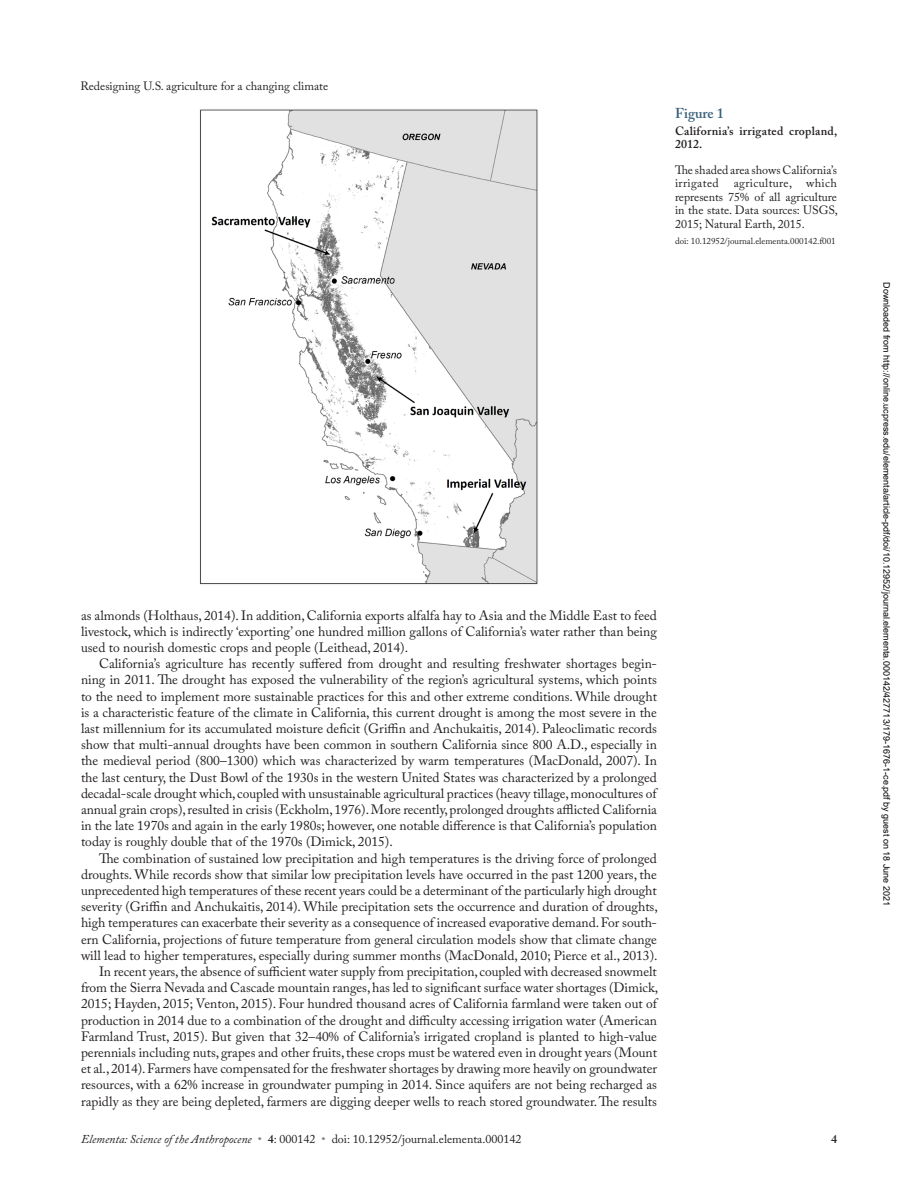
<style>
.page{position:relative;width:918px;height:1188px;background:#fff}
.page>*{position:absolute;margin:0;border:0;box-sizing:border-box;transform-origin:0 0}
.fig_num{font:600 14.25px "Adobe Caslon Pro";color:#38607a}
.text{font:13.5px/16.2px "Adobe Caslon Pro";color:#231f20;text-align:justify}
.text_f{font:13.5px/16.2px "Adobe Caslon Pro";color:#231f20;text-align:justify}
.fig_cap{font:12px/13.5px "Adobe Caslon Pro";color:#231f20;text-align:justify}
.Running_Foot{font:12px "Adobe Caslon Pro";color:#231f20}
.fig_ttl{font:600 12px/13.5px "Adobe Caslon Pro";letter-spacing:.02em;color:#231f20}
.t1{font:9px "Arial";color:#000}
.fig_doi{font:9px "Adobe Caslon Pro";color:#231f20}
.s1{font-style:italic}
.s2{color:#808285}
.s3{font-weight:600}
</style>
<div class="page">
<img style="left:200px;top:109px;width:338px;height:476px">
<p class="fig_cap" style="left:81px;top:79px;width:249px">Redesigning U.S. agriculture for a changing climate</p>
<p class="fig_num" style="left:675px;top:105px;width:50px">Figure 1</p>
<p class="fig_ttl" style="left:675px;top:124px;width:164px">California’s irrigated cropland,<br>2012.</p>
<p class="fig_cap" style="left:675px;top:163px;width:164px">The shaded area shows California’s irrigated agriculture, which represents 75% of all agriculture in the state. Data sources: USGS, 2015; Natural Earth, 2015.</p>
<p class="fig_doi" style="left:675px;top:236px;width:162px">doi: 10.12952/journal.elementa.000142.f001</p>
<p class="text_f" style="left:81px;top:607px;width:578px">as almonds (Holthaus, 2014). In addition, California exports alfalfa hay to Asia and the Middle East to feed livestock, which is indirectly ‘exporting’ one hundred million gallons of California’s water rather than being used to nourish domestic crops and people (Leithead, 2014).</p>
<p class="text" style="left:81px;top:656px;width:578px;text-indent:18px">California’s agriculture has recently suffered from drought and resulting freshwater shortages begin&shy;ning in 2011. The drought has exposed the vulnerability of the region’s agricultural systems, which points to the need to implement more sustainable practices for this and other extreme conditions. While drought is a characteristic feature of the climate in California, this current drought is among the most severe in the last millennium for its accumulated moisture deficit (Griffin and Anchukaitis, 2014). Paleoclimatic records show that multi-annual droughts have been common in southern California since 800 A.D., especially in the medieval period (800–1300) which was characterized by warm temperatures (MacDonald, 2007). In the last century, the Dust Bowl of the 1930s in the western United States was characterized by a prolonged decadal-scale drought which, coupled with unsustainable agricultural practices (heavy tillage, monocultures of annual grain crops), resulted in crisis (Eckholm, 1976). More recently, prolonged droughts afflicted California in the late 1970s and again in the early 1980s; however, one notable difference is that California’s population today is roughly double that of the 1970s (Dimick, 2015).</p>
<p class="text" style="left:81px;top:850px;width:578px;text-indent:18px">The combination of sustained low precipitation and high temperatures is the driving force of prolonged droughts. While records show that similar low precipitation levels have occurred in the past 1200 years, the unprecedented high temperatures of these recent years could be a determinant of the particularly high drought severity (Griffin and Anchukaitis, 2014). While precipitation sets the occurrence and duration of droughts, high temperatures can exacerbate their severity as a consequence of increased evaporative demand. For south&shy;ern California, projections of future temperature from general circulation models show that climate change will lead to higher temperatures, especially during summer months (MacDonald, 2010; Pierce et al., 2013).</p>
<p class="text" style="left:81px;top:963px;width:579px;text-align:left;text-indent:18px">In recent years, the absence of sufficient water supply from precipitation, coupled with decreased snowmelt from the Sierra Nevada and Cascade mountain ranges, has led to significant surface water shortages (Dimick, 2015; Hayden, 2015; Venton, 2015). Four hundred thousand acres of California farmland were taken out of production in 2014 due to a combination of the drought and difficulty accessing irrigation water (American Farmland Trust, 2015). But given that 32–40% of California’s irrigated cropland is planted to high-value perennials including nuts, grapes and other fruits, these crops must be watered even in drought years (Mount et al., 2014). Farmers have compensated for the freshwater shortages by drawing more heavily on groundwater resources, with a 62% increase in groundwater pumping in 2014. Since aquifers are not being recharged as rapidly as they are being depleted, farmers are digging deeper wells to reach stored groundwater. The results</p>
<p class="Running_Foot" style="left:81px;top:1132px;width:442px"><span class="s1">Elementa: Science of the Anthropocene</span> <span class="s2">•</span> <span class="s3">4</span>: 000142 <span class="s2">•</span> doi: 10.12952/journal.elementa.000142</p>
<p class="fig_ttl" style="left:831px;top:1132px;width:7px">4</p>
<p class="t1" style="left:890px;top:282px;width:625px;rotate:90deg">Downloaded from http://online.ucpress.edu/elementa/article-pdf/doi/10.12952/journal.elementa.000142/427713/179-1676-1-ce.pdf by guest on 18 June 2021</p>
</div>
